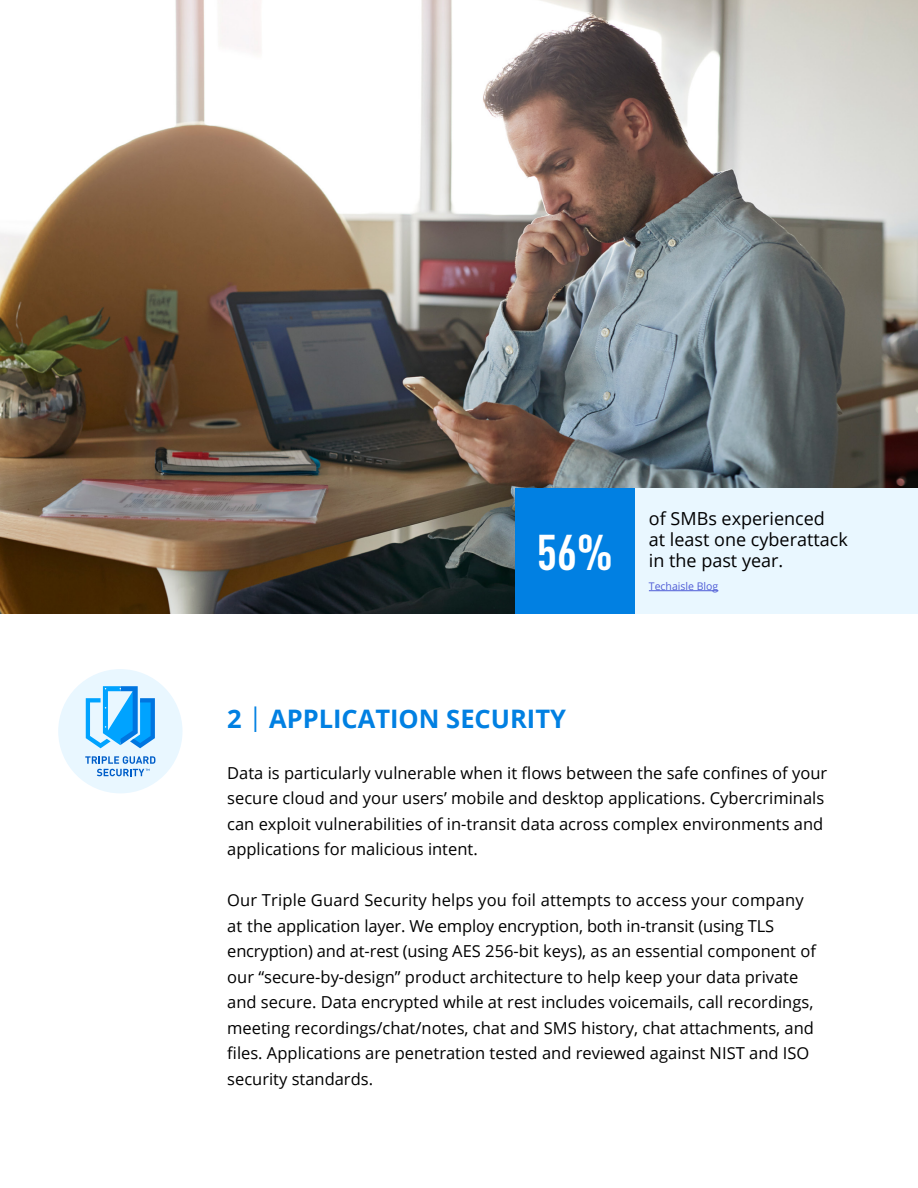
<style>
.page{position:relative;width:918px;height:1188px;background:#fff}
.page>*{position:absolute;margin:0;border:0;box-sizing:border-box;transform-origin:0 0}
.t1{font:700 condensed 49.5px "DIN Pro";color:#fff}
.t2{font:700 25.5px "Open Sans";color:#0180e2}
.t3{font:18px/21px "Open Sans";color:#000}
.t4{font:16.5px/25.5px "Open Sans";color:#000}
.t5{font:10.5px "Open Sans";color:#4f5cd6}
.s1{font-weight:400}
</style>
<div class="page">
<img style="left:0;top:0;width:918px;height:613px">
<div style="left:515px;top:488px;width:120px;height:125px;background:#0180e2"></div>
<div style="left:635px;top:488px;width:283px;height:125px;background:#e9f7ff"></div>
<hr style="left:649px;top:590px;width:69px;height:1px;background:#4f5cd6">
<div style="left:58px;top:669px;width:125px;height:124px;background:#e9f7ff;border-radius:50%"></div>
<svg style="left:85px;top:756px;width:70px;height:20px"></svg>
<svg style="left:86px;top:686px;width:69px;height:62px"></svg>
<h1 class="t1" style="left:537px;top:515px;width:77px">56%</h1>
<p class="t3" style="left:649px;top:508px;width:200px">of SMBs experienced<br>at least one cyberattack in the past year.</p>
<p class="t5" style="left:649px;top:579px;width:71px">Techaisle Blog</p>
<h2 class="t2" style="left:227px;top:701px;width:340px">2 <span class="s1">|</span> APPLICATION SECURITY</h2>
<p class="t4" style="left:227px;top:760px;width:601px">Data is particularly vulnerable when it flows between the safe confines of your secure cloud and your users’ mobile and desktop applications. Cybercriminals can exploit vulnerabilities of in-transit data across complex environments and applications for malicious intent.</p>
<p class="t4" style="left:227px;top:887px;width:590px">Our Triple Guard Security helps you foil attempts to access your company at the application layer. We employ encryption, both in-transit (using TLS encryption) and at-rest (using AES 256-bit keys), as an essential component of our “secure-by-design” product architecture to help keep your data private and secure. Data encrypted while at rest includes voicemails, call recordings, meeting recordings/chat/notes, chat and SMS history, chat attachments, and files. Applications are penetration tested and reviewed against NIST and ISO security standards.</p>
</div>
